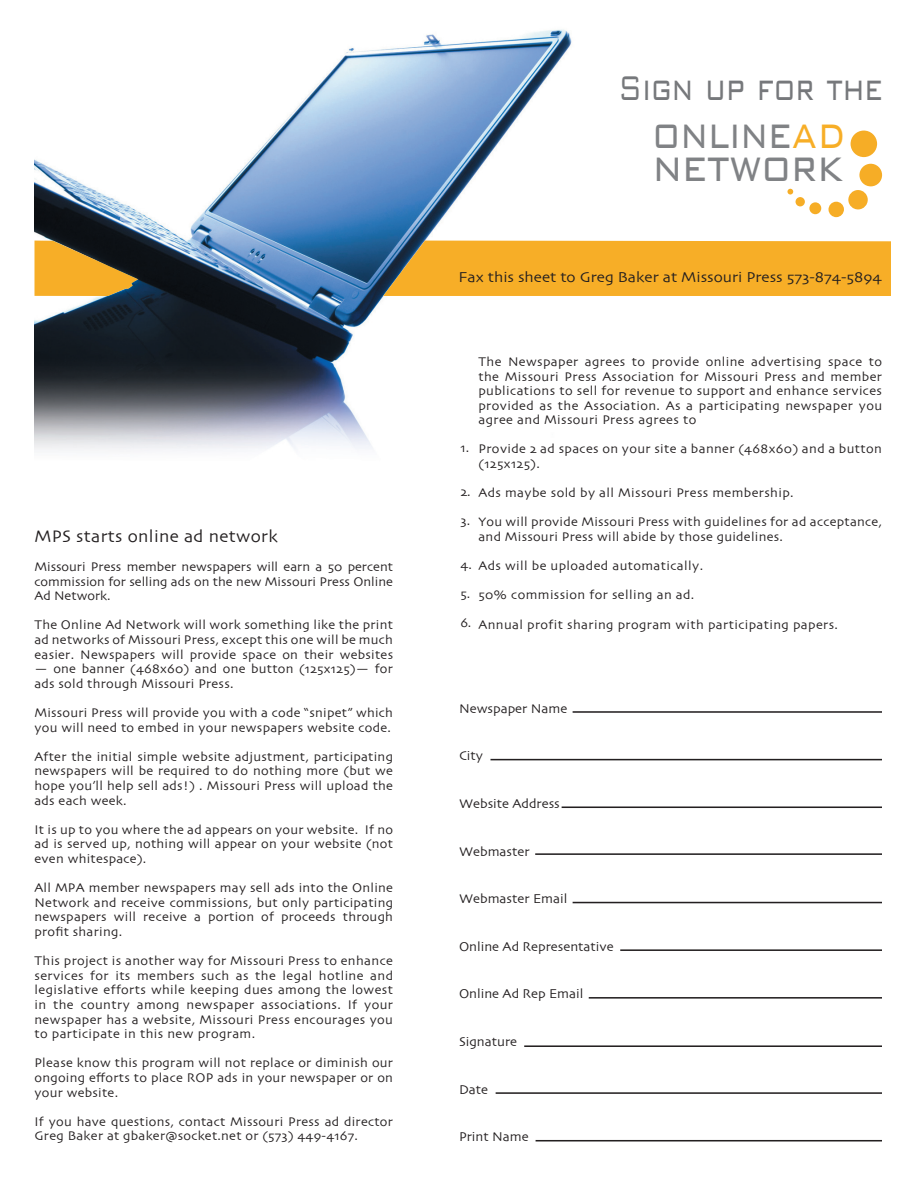
<style>
.page{position:relative;width:918px;height:1188px;background:#fff}
.page>*{position:absolute;margin:0;border:0;box-sizing:border-box;transform-origin:0 0}
.t1{font:300 55.2px "Bank Gothic";color:#808285;scale:.73 1}
.t2{font:300 55.2px "Bank Gothic";color:#808285;scale:.78 1}
.t3{font:300 45.9px "Bank Gothic";color:#76787b;scale:.68 1}
.t4{font:17.55px "Skia";letter-spacing:.02em;color:#231f20}
.t5{font:15px "Skia";color:#231f20;scale:1.06 1}
.t6{font:13.35px "Skia";color:#231f20}
.t7{font:13.2px/14.5px "Skia";letter-spacing:.02em;color:#231f20;text-align:justify}
.s1{color:#f7ae27}
</style>
<div class="page">
<img style="left:34px;top:29px;width:544px;height:422px">
<hr style="left:573px;top:711px;width:309px;height:2px;background:#231f20">
<hr style="left:491px;top:759px;width:391px;height:1px;background:#231f20">
<hr style="left:562px;top:807px;width:320px;height:1px;background:#231f20">
<hr style="left:535px;top:853px;width:347px;height:2px;background:#231f20">
<hr style="left:573px;top:902px;width:309px;height:1px;background:#231f20">
<hr style="left:620px;top:949px;width:262px;height:2px;background:#231f20">
<hr style="left:589px;top:997px;width:293px;height:2px;background:#231f20">
<hr style="left:524px;top:1045px;width:358px;height:2px;background:#231f20">
<hr style="left:496px;top:1092px;width:386px;height:2px;background:#231f20">
<hr style="left:536px;top:1140px;width:346px;height:1px;background:#231f20">
<div style="left:848px;top:190px;width:20px;height:20px;background:#f6ad26;border-radius:50%"></div>
<div style="left:828px;top:202px;width:16px;height:15px;background:#f6ad26;border-radius:50%"></div>
<div style="left:809px;top:202px;width:12px;height:12px;background:#f6ad26;border-radius:50%"></div>
<svg style="left:795px;top:197px;width:10px;height:10px"></svg>
<svg style="left:787px;top:189px;width:6px;height:6px"></svg>
<div style="left:859px;top:164px;width:23px;height:23px;background:#f6ad26;border-radius:50%"></div>
<div style="left:850px;top:130px;width:27px;height:27px;background:#f6ad26;border-radius:50%"></div>
<div style="left:383px;top:241px;width:508px;height:55px;background:#f7ae27"></div>
<svg style="left:34px;top:241px;width:104px;height:55px;background:#ad7f27"></svg>
<h3 class="t4" style="left:34px;top:526px;width:245px">MPS starts online ad network</h3>
<p class="t7" style="left:34px;top:560px;width:360px">Missouri Press member newspapers will earn a 50 percent commission for selling ads on the new Missouri Press Online Ad Network.</p>
<p class="t7" style="left:34px;top:619px;width:360px">The Online Ad Network will work something like the print ad networks of Missouri Press, except this one will be much easier. Newspapers will provide space on their websites</p>
<p class="t7" style="left:34px;top:662px;width:360px">— one banner (468x60) and one button (125x125)— for ads sold through Missouri Press.</p>
<p class="t7" style="left:34px;top:706px;width:360px">Missouri Press will provide you with a code “snipet” which you will need to embed in your newspapers website code.</p>
<p class="t7" style="left:34px;top:750px;width:360px">After the initial simple website adjustment, participating newspapers will be required to do nothing more (but we hope you’ll help sell ads!) . Missouri Press will upload the ads each week.</p>
<p class="t7" style="left:34px;top:823px;width:360px">It is up to you where the ad appears on your website. If no ad is served up, nothing will appear on your website (not even whitespace).</p>
<p class="t7" style="left:34px;top:881px;width:360px">All MPA member newspapers may sell ads into the Online Network and receive commissions, but only participating newspapers will receive a portion of proceeds through profit sharing.</p>
<p class="t7" style="left:34px;top:954px;width:360px">This project is another way for Missouri Press to enhance services for its members such as the legal hotline and legislative efforts while keeping dues among the lowest in the country among newspaper associations. If your newspaper has a website, Missouri Press encourages you to participate in this new program.</p>
<p class="t7" style="left:34px;top:1057px;width:360px">Please know this program will not replace or diminish our ongoing efforts to place ROP ads in your newspaper or on your website.</p>
<p class="t7" style="left:34px;top:1115px;width:360px">If you have questions, contact Missouri Press ad director<br>Greg Baker at gbaker@socket.net or (573) 449-4167.</p>
<h2 class="t3" style="left:618px;top:64px;width:391px">Sign up for the</h2>
<h1 class="t1" style="left:652px;top:105px;width:267px">online<span class="s1">ad</span></h1>
<h1 class="t2" style="left:653px;top:137px;width:246px">network</h1>
<p class="t5" style="left:459px;top:268px;width:401px">Fax this sheet to Greg Baker at Missouri Press 573-874-5894</p>
<p class="t7" style="left:478px;top:355px;width:405px">The Newspaper agrees to provide online advertising space to the Missouri Press Association for Missouri Press and member publications to sell for revenue to support and enhance services provided as the Association. As a participating newspaper you agree and Missouri Press agrees to</p>
<p class="t7" style="left:478px;top:443px;width:405px">Provide 2 ad spaces on your site a banner (468x60) and a button (125x125).</p>
<p class="t7" style="left:478px;top:486px;width:317px">Ads maybe sold by all Missouri Press membership.</p>
<p class="t7" style="left:478px;top:516px;width:405px">You will provide Missouri Press with guidelines for ad acceptance, and Missouri Press will abide by those guidelines.</p>
<p class="t7" style="left:478px;top:559px;width:226px">Ads will be uploaded automatically.</p>
<p class="t7" style="left:478px;top:589px;width:217px">50% commission for selling an ad.</p>
<p class="t7" style="left:478px;top:618px;width:361px">Annual profit sharing program with participating papers.</p>
<p class="t7" style="left:460px;top:441px;width:10px">1.</p>
<p class="t7" style="left:460px;top:485px;width:12px">2.</p>
<p class="t7" style="left:460px;top:514px;width:11px">3.</p>
<p class="t7" style="left:460px;top:558px;width:13px">4.</p>
<p class="t7" style="left:460px;top:587px;width:11px">5.</p>
<p class="t7" style="left:460px;top:617px;width:12px">6.</p>
<p class="t6" style="left:459px;top:700px;width:110px">Newspaper Name</p>
<p class="t6" style="left:459px;top:748px;width:26px">City</p>
<p class="t6" style="left:459px;top:796px;width:102px">Website Address</p>
<p class="t6" style="left:459px;top:843px;width:72px">Webmaster</p>
<p class="t6" style="left:459px;top:891px;width:110px">Webmaster Email</p>
<p class="t6" style="left:459px;top:938px;width:156px">Online Ad Representative</p>
<p class="t6" style="left:459px;top:986px;width:126px">Online Ad Rep Email</p>
<p class="t6" style="left:459px;top:1034px;width:60px">Signature</p>
<p class="t6" style="left:459px;top:1081px;width:31px">Date</p>
<p class="t6" style="left:459px;top:1129px;width:71px">Print Name</p>
</div>
